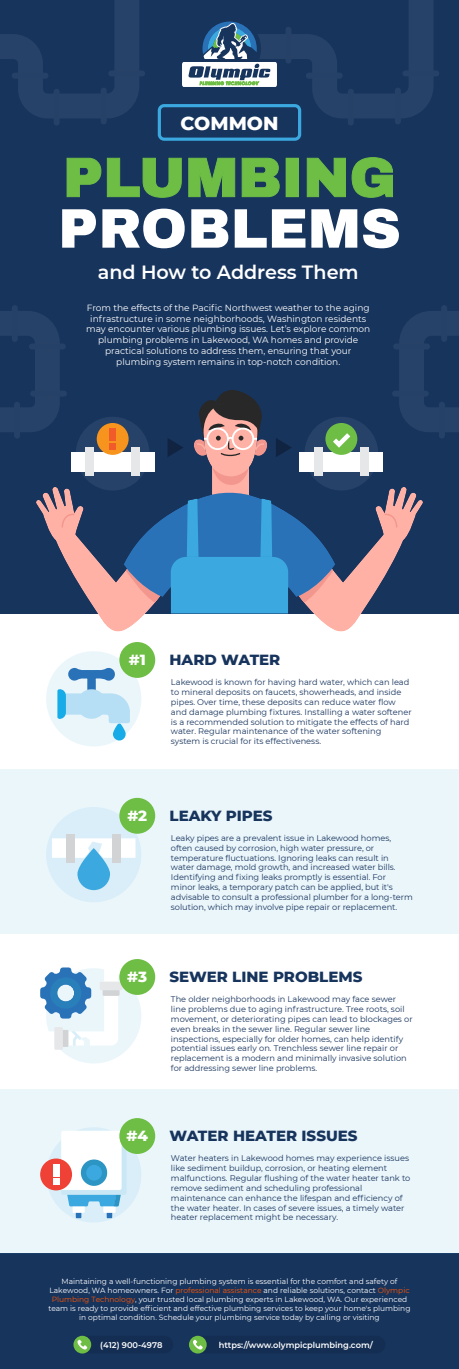
<style>
.page{position:relative;width:459px;height:1369px;background:#fff}
.page>*{position:absolute;margin:0;border:0;box-sizing:border-box;transform-origin:0 0}
.t1{font:900 55.8px "Archivo";color:#6ebe45}
.t2{font:900 55.8px "Archivo";color:#fff}
.t3{font:600 19.12px "Montserrat";color:#fff}
.t4{font:800 19.12px "Montserrat";color:#fff}
.t5{font:800 15px "Montserrat";color:#17345d}
.t6{font:800 15px "Montserrat";color:#fff}
.t7{font:9px/10.8px "Montserrat";color:#fff;text-align:center}
.t8{font:8.25px/9.9px "Montserrat";color:#17345d}
.t9{font:600 8.25px "Montserrat";color:#fff}
.t10{font:7.5px/9px "Montserrat";color:#fff;text-align:center}
.s1{color:#f50}
</style>
<div class="page">
<div style="left:0;top:0;width:459px;height:613px;background:#17345d"></div>
<div style="left:0;top:1253px;width:459px;height:115px;background:#17345d"></div>
<svg style="left:0;top:0;width:158px;height:118px"></svg>
<div style="left:54px;top:89px;width:6px;height:37px;background:#264167;border-radius:3px"></div>
<div style="left:12px;top:73px;width:37px;height:6px;background:#264167;border-radius:3px"></div>
<div style="left:108px;top:70px;width:37px;height:6px;background:#264167;border-radius:3px"></div>
<div style="left:101px;top:88px;width:6px;height:36px;background:#264167;border-radius:3px"></div>
<div style="left:348px;top:89px;width:6px;height:37px;background:#264167;border-radius:3px"></div>
<div style="left:395px;top:88px;width:6px;height:36px;background:#264167;border-radius:3px"></div>
<svg style="left:182px;top:0;width:257px;height:118px"></svg>
<div style="left:158px;top:104px;width:143px;height:37px;border:3px solid #3ba8df;border-radius:5px"></div>
<svg style="left:0;top:135px;width:459px;height:497px"></svg>
<div style="left:46px;top:651px;width:95px;height:95px;background:#ebf6fb;border-radius:50%"></div>
<div style="left:119px;top:642px;width:36px;height:36px;background:#6ebe45;border-radius:50%"></div>
<div style="left:0;top:768px;width:459px;height:165px;background:#ebf6fb"></div>
<div style="left:0;top:1088px;width:459px;height:165px;background:#ebf6fb"></div>
<div style="left:46px;top:807px;width:95px;height:95px;background:#d9eef8;border-radius:50%"></div>
<div style="left:119px;top:797px;width:36px;height:36px;background:#6ebe45;border-radius:50%"></div>
<div style="left:46px;top:968px;width:95px;height:95px;background:#ebf6fb;border-radius:50%"></div>
<svg style="left:40px;top:967px;width:82px;height:82px"></svg>
<div style="left:119px;top:959px;width:36px;height:35px;background:#6ebe45;border-radius:50%"></div>
<div style="left:46px;top:1127px;width:95px;height:95px;background:#d9eef8;border-radius:50%"></div>
<div style="left:119px;top:1118px;width:36px;height:35px;background:#6ebe45;border-radius:50%"></div>
<svg style="left:73px;top:1335px;width:18px;height:18px"></svg>
<svg style="left:77px;top:1335px;width:15px;height:18px"></svg>
<div style="left:189px;top:1335px;width:18px;height:18px;background:#6ebe45;border-radius:50%"></div>
<svg style="left:193px;top:1335px;width:14px;height:18px"></svg>
<div style="left:40px;top:1158px;width:32px;height:32px;background:#ef4136;border-radius:50%"></div>
<svg style="left:53px;top:1130px;width:74px;height:88px"></svg>
<svg style="left:52px;top:838px;width:84px;height:19px"></svg>
<div style="left:67px;top:833px;width:8px;height:29px;background:#d1d3d4"></div>
<div style="left:112px;top:833px;width:9px;height:29px;background:#d1d3d4"></div>
<svg style="left:77px;top:848px;width:33px;height:42px"></svg>
<svg style="left:57px;top:666px;width:73px;height:74px"></svg>
<h2 class="t4" style="left:180px;top:109px;width:100px">COMMON</h2>
<h1 class="t1" style="left:63px;top:143px;width:335px">PLUMBING</h1>
<h1 class="t2" style="left:58px;top:194px;width:344px">PROBLEMS</h1>
<h2 class="t3" style="left:98px;top:258px;width:262px">and How to Address Them</h2>
<p class="t7" style="left:86px;top:302px;width:286px">From the effects of the Pacific Northwest weather to the aging infrastructure in some neighborhoods, Washington residents may encounter various plumbing issues. Let’s explore common plumbing problems in Lakewood, WA homes and provide practical solutions to address them, ensuring that your plumbing system remains in top-notch condition.</p>
<h3 class="t6" style="left:129px;top:649px;width:19px">#1</h3>
<h3 class="t5" style="left:170px;top:649px;width:112px">HARD WATER</h3>
<p class="t8" style="left:171px;top:676px;width:242px">Lakewood is known for having hard water, which can lead to mineral deposits on faucets, showerheads, and inside pipes. Over time, these deposits can reduce water flow and damage plumbing fixtures. Installing a water softener is a recommended solution to mitigate the effects of hard water. Regular maintenance of the water softening system is crucial for its effectiveness.</p>
<h3 class="t6" style="left:127px;top:804px;width:21px">#2</h3>
<h3 class="t5" style="left:170px;top:804px;width:104px">LEAKY PIPES</h3>
<p class="t8" style="left:171px;top:832px;width:243px">Leaky pipes are a prevalent issue in Lakewood homes, often caused by corrosion, high water pressure, or temperature fluctuations. Ignoring leaks can result in water damage, mold growth, and increased water bills.<br>Identifying and fixing leaks promptly is essential. For minor leaks, a temporary patch can be applied, but it's advisable to consult a professional plumber for a long-term solution, which may involve pipe repair or replacement.</p>
<h3 class="t6" style="left:127px;top:966px;width:21px">#3</h3>
<h3 class="t5" style="left:170px;top:966px;width:194px">SEWER LINE PROBLEMS</h3>
<p class="t8" style="left:171px;top:993px;width:243px">The older neighborhoods in Lakewood may face sewer line problems due to aging infrastructure. Tree roots, soil movement, or deteriorating pipes can lead to blockages or even breaks in the sewer line. Regular sewer line inspections, especially for older homes, can help identify potential issues early on. Trenchless sewer line repair or replacement is a modern and minimally invasive solution for addressing sewer line problems.</p>
<h3 class="t6" style="left:127px;top:1125px;width:23px">#4</h3>
<h3 class="t5" style="left:170px;top:1125px;width:190px">WATER HEATER ISSUES</h3>
<p class="t8" style="left:171px;top:1152px;width:241px">Water heaters in Lakewood homes may experience issues like sediment buildup, corrosion, or heating element malfunctions. Regular flushing of the water heater tank to remove sediment and scheduling professional maintenance can enhance the lifespan and efficiency of the water heater. In cases of severe issues, a timely water heater replacement might be necessary.</p>
<p class="t10" style="left:48px;top:1276px;width:364px">Maintaining a well-functioning plumbing system is essential for the comfort and safety of Lakewood, WA homeowners. For <span class="s1">professional assistance</span> and reliable solutions, contact <span class="s1">Olympic Plumbing Technology</span>, your trusted local plumbing experts in Lakewood, WA. Our experienced team is ready to provide efficient and effective plumbing services to keep your home's plumbing in optimal condition. Schedule your plumbing service today by calling or visiting</p>
<p class="t9" style="left:100px;top:1338px;width:64px">(412) 900-4978</p>
<p class="t9" style="left:219px;top:1338px;width:155px">https://www.olympicplumbing.com/</p>
</div>
